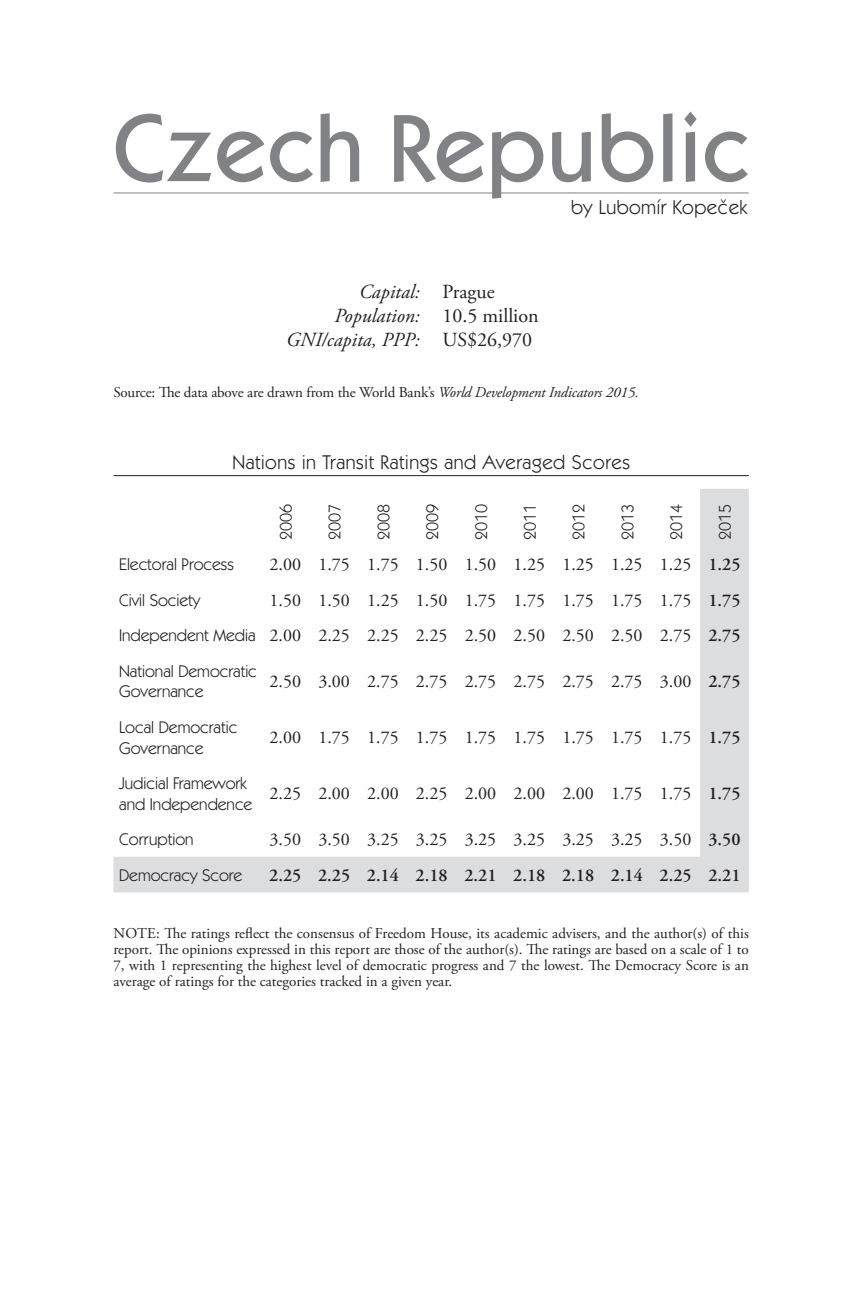
<style>
.page{position:relative;width:851px;height:1293px;background:#fff}
.page>*{position:absolute;margin:0;border:0;box-sizing:border-box;transform-origin:0 0}
.t1{font:96px "ITC Kabel Medium HBT Medium";letter-spacing:.02em;color:#808285}
.t2{font:italic 20px "Adobe Garamond Pro";color:#231f20}
.t3{font:20px "ITC Kabel Book HBT Book";letter-spacing:.03em;color:#231f20}
.t4{font:18px/35.8px "Adobe Garamond Pro";color:#231f20;text-align:right}
.t5{font:600 18px "Adobe Garamond Pro";color:#231f20}
.t6{font:17px/20.4px "ITC Kabel Book HBT Book";color:#231f20}
.t7{font:15px/16px "Adobe Garamond Pro";color:#231f20;text-align:justify}
.s1{font-style:normal}
.s2{font-style:italic}
.s3{font-weight:600}
.s4{font-family:"ITC Kabel Book HBT Book";font-size:17px}
</style>
<div class="page">
<hr style="left:113px;top:475px;width:635px;height:1px;background:#231f20">
<svg style="left:113px;top:489px;width:635px;height:403px"></svg>
<hr style="left:113px;top:192px;width:635px;height:1px;background:#808285">
<h1 class="t1" style="left:113px;top:112px;width:636px">Czech Republic</h1>
<h2 class="t3" style="left:571px;top:199px;width:178px">by Lubomír Kopecˇek</h2>
<h2 class="t2" style="left:359px;top:284px;width:137px">Capital: <span class="s1">Prague</span></h2>
<h2 class="t2" style="left:334px;top:308px;width:206px">Population: <span class="s1">10.5 million</span></h2>
<h2 class="t2" style="left:286px;top:332px;width:247px">GNI/capita, PPP: <span class="s1">US$26,970</span></h2>
<p class="t7" style="left:113px;top:386px;width:527px">Source: The data above are drawn from the World Bank’s <span class="s2">World Development Indicators 2015.</span></p>
<h2 class="t3" style="left:232px;top:455px;width:399px">Nations in Transit Ratings and Averaged Scores</h2>
<p class="t6" style="left:277px;top:540px;width:38px;rotate:-90deg">2006</p>
<p class="t6" style="left:326px;top:540px;width:38px;rotate:-90deg">2007</p>
<p class="t6" style="left:374px;top:540px;width:38px;rotate:-90deg">2008</p>
<p class="t6" style="left:423px;top:540px;width:38px;rotate:-90deg">2009</p>
<p class="t6" style="left:472px;top:540px;width:38px;rotate:-90deg">2010</p>
<p class="t6" style="left:521px;top:540px;width:38px;rotate:-90deg">2011</p>
<p class="t6" style="left:569px;top:540px;width:38px;rotate:-90deg">2012</p>
<p class="t6" style="left:618px;top:540px;width:38px;rotate:-90deg">2013</p>
<p class="t6" style="left:667px;top:540px;width:38px;rotate:-90deg">2014</p>
<p class="t6" style="left:716px;top:540px;width:38px;rotate:-90deg">2015</p>
<p class="t6" style="left:119px;top:555px;width:116px">Electoral Process</p>
<p class="t4" style="left:269px;top:548px;width:472px">2.00 1.75 1.75 1.50 1.50 1.25 1.25 1.25 1.25 <span class="s3">1.25</span></p>
<p class="t6" style="left:119px;top:591px;width:83px">Civil Society</p>
<p class="t4" style="left:119px;top:583px;width:622px">1.50 1.50 1.25 1.50 1.75 1.75 1.75 1.75 1.75 <span class="s3">1.75<br></span><span class="s4">Independent Media</span> 2.00 2.25 2.25 2.25 2.50 2.50 2.50 2.50 2.75 <span class="s3">2.75</span></p>
<p class="t6" style="left:119px;top:662px;width:139px">National Democratic<br>Governance</p>
<p class="t4" style="left:269px;top:665px;width:472px">2.50 3.00 2.75 2.75 2.75 2.75 2.75 2.75 3.00 <span class="s3">2.75</span></p>
<p class="t6" style="left:119px;top:718px;width:120px">Local Democratic<br>Governance</p>
<p class="t4" style="left:269px;top:721px;width:472px">2.00 1.75 1.75 1.75 1.75 1.75 1.75 1.75 1.75 <span class="s3">1.75</span></p>
<p class="t6" style="left:119px;top:774px;width:135px">Judicial Framework and Independence</p>
<p class="t4" style="left:269px;top:777px;width:472px">2.25 2.00 2.00 2.25 2.00 2.00 2.00 1.75 1.75 <span class="s3">1.75</span></p>
<p class="t6" style="left:119px;top:830px;width:76px">Corruption</p>
<p class="t4" style="left:269px;top:823px;width:472px">3.50 3.50 3.25 3.25 3.25 3.25 3.25 3.25 3.50 <span class="s3">3.50</span></p>
<p class="t6" style="left:119px;top:866px;width:125px">Democracy Score</p>
<p class="t5" style="left:269px;top:868px;width:472px">2.25 2.25 2.14 2.18 2.21 2.18 2.18 2.14 2.25 2.21</p>
<p class="t7" style="left:113px;top:926px;width:636px">NOTE: The ratings reflect the consensus of Freedom House, its academic advisers, and the author(s) of this report. The opinions expressed in this report are those of the author(s). The ratings are based on a scale of 1 to 7, with 1 representing the highest level of democratic progress and 7 the lowest. The Democracy Score is an average of ratings for the categories tracked in a given year.</p>
</div>
